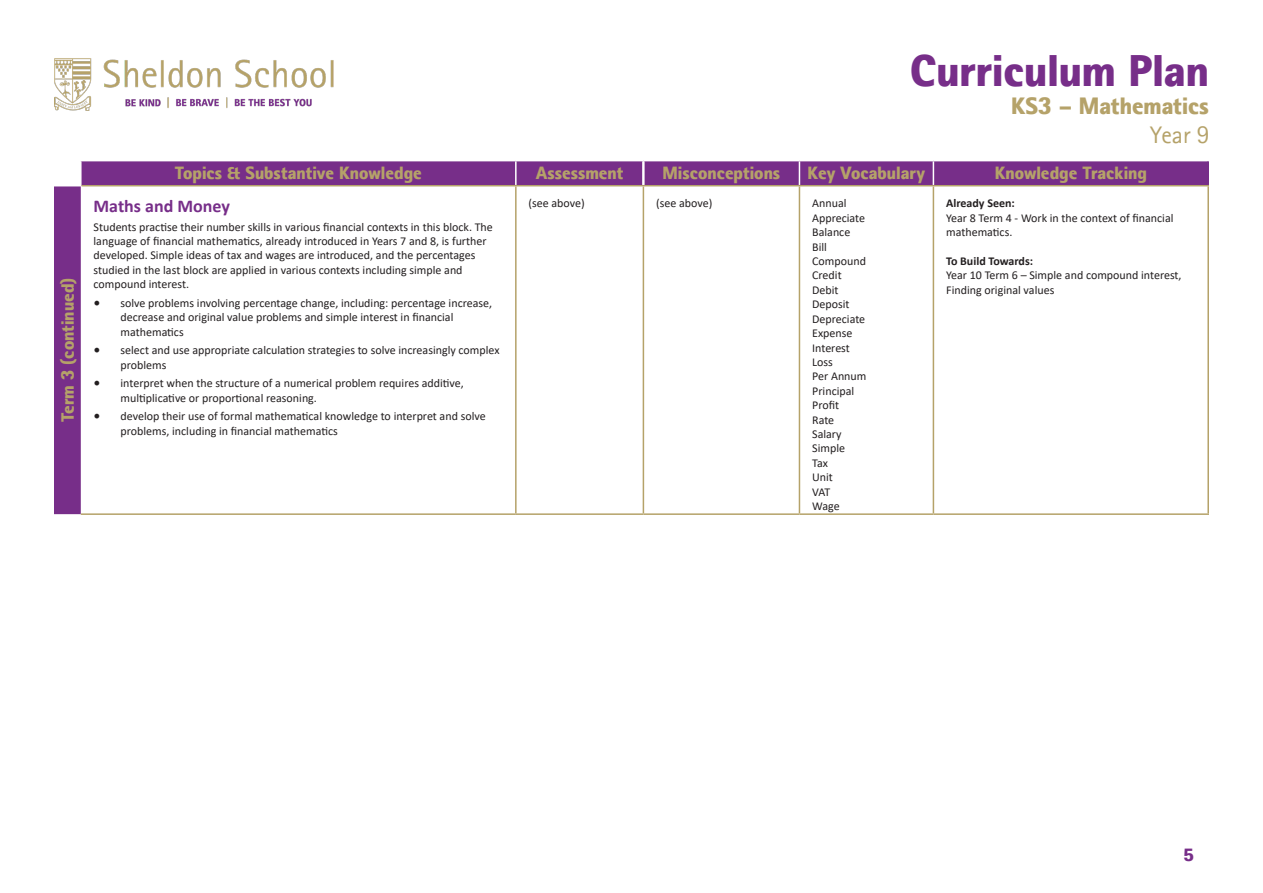
<style>
.page{position:relative;width:1263px;height:893px;background:#fff}
.page>*{position:absolute;margin:0;border:0;box-sizing:border-box;transform-origin:0 0}
.t1{font:900 45px "Rotis II Sans Pro";color:#772e89}
.t2{font:900 24px "Rotis II Sans Pro";color:#b5a269}
.t3{font:24px "Rotis II Sans Pro";color:#b5a269}
.t4{font:900 18px "Rotis II Sans Pro";color:#b5a269}
.t5{font:700 18px "Calibri";color:#772e89}
.t6{font:900 18px "Rotis II Sans Pro";color:#772e89}
.t7{font:12px/14.4px "Calibri";color:#231f20}
.t8{font:700 12px "Calibri";color:#231f20}
.s1{font-family:"Minion Pro";font-size:18px}
</style>
<div class="page">
<img style="left:54px;top:58px;width:280px;height:53px">
<svg style="left:54px;top:161px;width:1153px;height:353px"></svg>
<hr style="left:80px;top:161px;width:2px;height:24px;background:#fff">
<hr style="left:515px;top:161px;width:2px;height:24px;background:#fff">
<svg style="left:799px;top:161px;width:1px;height:24px"></svg>
<svg style="left:933px;top:161px;width:1px;height:24px"></svg>
<hr style="left:81px;top:513px;width:435px;height:2px;background:#b5a269">
<hr style="left:516px;top:513px;width:127px;height:2px;background:#b5a269">
<hr style="left:933px;top:513px;width:276px;height:2px;background:#b5a269">
<svg style="left:642px;top:161px;width:3px;height:24px"></svg>
<hr style="left:1207px;top:161px;width:2px;height:24px;background:#772e89">
<hr style="left:1207px;top:186px;width:2px;height:327px;background:#b5a269">
<hr style="left:515px;top:186px;width:2px;height:327px;background:#b5a269">
<hr style="left:799px;top:513px;width:134px;height:2px;background:#b5a269">
<hr style="left:643px;top:186px;width:1px;height:327px;background:#b5a269">
<hr style="left:799px;top:186px;width:1px;height:327px;background:#b5a269">
<hr style="left:643px;top:513px;width:156px;height:2px;background:#b5a269">
<hr style="left:933px;top:186px;width:1px;height:327px;background:#b5a269">
<svg style="left:54px;top:185px;width:28px;height:1px"></svg>
<hr style="left:82px;top:185px;width:434px;height:1px;background:#b5a269">
<hr style="left:516px;top:185px;width:127px;height:1px;background:#b5a269">
<hr style="left:643px;top:185px;width:156px;height:1px;background:#b5a269">
<hr style="left:799px;top:185px;width:134px;height:1px;background:#b5a269">
<hr style="left:933px;top:185px;width:276px;height:1px;background:#b5a269">
<p class="t4" style="left:57px;top:422px;width:146px;rotate:-90deg">Term 3 (continued)</p>
<h1 class="t1" style="left:910px;top:44px;width:300px">Curriculum Plan</h1>
<h2 class="t2" style="left:1011px;top:92px;width:199px">KS3 – Mathematics</h2>
<h2 class="t3" style="left:1150px;top:122px;width:61px">Year 9</h2>
<p class="t4" style="left:175px;top:163px;width:249px">Topics &amp; Substantive Knowledge</p>
<p class="t4" style="left:536px;top:163px;width:89px">Assessment</p>
<p class="t4" style="left:663px;top:163px;width:119px">Misconceptions</p>
<p class="t4" style="left:808px;top:163px;width:119px">Key Vocabulary</p>
<p class="t4" style="left:995px;top:163px;width:154px">Knowledge Tracking</p>
<p class="t5" style="left:94px;top:193px;width:138px">Maths and Money</p>
<p class="t7" style="left:94px;top:219px;width:401px">Students practise their number skills in various financial contexts in this block. The language of financial mathematics, already introduced in Years 7 and 8, is further developed. Simple ideas of tax and wages are introduced, and the percentages studied in the last block are applied in various contexts including simple and compound interest.</p>
<p class="t7" style="left:121px;top:295px;width:373px;text-indent:-27px"><span class="s1">•</span> solve problems involving percentage change, including: percentage increase, decrease and original value problems and simple interest in financial mathematics</p>
<p class="t7" style="left:121px;top:343px;width:380px;text-indent:-27px"><span class="s1">•</span> select and use appropriate calculation strategies to solve increasingly complex problems</p>
<p class="t7" style="left:121px;top:376px;width:345px;text-indent:-27px"><span class="s1">•</span> interpret when the structure of a numerical problem requires additive, multiplicative or proportional reasoning.</p>
<p class="t7" style="left:121px;top:409px;width:367px;text-indent:-27px"><span class="s1">•</span> develop their use of formal mathematical knowledge to interpret and solve problems, including in financial mathematics</p>
<p class="t7" style="left:529px;top:196px;width:58px">(see above)</p>
<p class="t7" style="left:656px;top:196px;width:58px">(see above)</p>
<p class="t7" style="left:812px;top:196px;width:36px">Annual</p>
<p class="t7" style="left:812px;top:210px;width:54px">Appreciate</p>
<p class="t7" style="left:812px;top:225px;width:40px">Balance</p>
<p class="t7" style="left:812px;top:239px;width:16px">Bill</p>
<p class="t7" style="left:812px;top:254px;width:55px">Compound</p>
<p class="t7" style="left:812px;top:268px;width:31px">Credit</p>
<p class="t7" style="left:812px;top:282px;width:28px">Debit</p>
<p class="t7" style="left:812px;top:297px;width:39px">Deposit</p>
<p class="t7" style="left:812px;top:311px;width:54px">Depreciate</p>
<p class="t7" style="left:812px;top:326px;width:42px">Expense</p>
<p class="t7" style="left:812px;top:340px;width:39px">Interest</p>
<p class="t7" style="left:812px;top:354px;width:22px">Loss</p>
<p class="t7" style="left:812px;top:369px;width:56px">Per Annum</p>
<p class="t7" style="left:812px;top:383px;width:44px">Principal</p>
<p class="t7" style="left:812px;top:398px;width:28px">Profit</p>
<p class="t7" style="left:812px;top:412px;width:24px">Rate</p>
<p class="t7" style="left:812px;top:426px;width:31px">Salary</p>
<p class="t7" style="left:812px;top:441px;width:34px">Simple</p>
<p class="t7" style="left:812px;top:455px;width:17px">Tax</p>
<p class="t7" style="left:812px;top:470px;width:22px">Unit</p>
<p class="t7" style="left:812px;top:484px;width:20px">VAT</p>
<p class="t7" style="left:812px;top:498px;width:29px">Wage</p>
<p class="t8" style="left:946px;top:195px;width:70px">Already Seen:</p>
<p class="t7" style="left:946px;top:210px;width:229px">Year 8 Term 4 - Work in the context of financial mathematics.</p>
<p class="t8" style="left:946px;top:253px;width:89px">To Build Towards:</p>
<p class="t7" style="left:946px;top:268px;width:237px">Year 10 Term 6 – Simple and compound interest,<br>Finding original values</p>
<h3 class="t6" style="left:1183px;top:844px;width:12px">5</h3>
</div>
